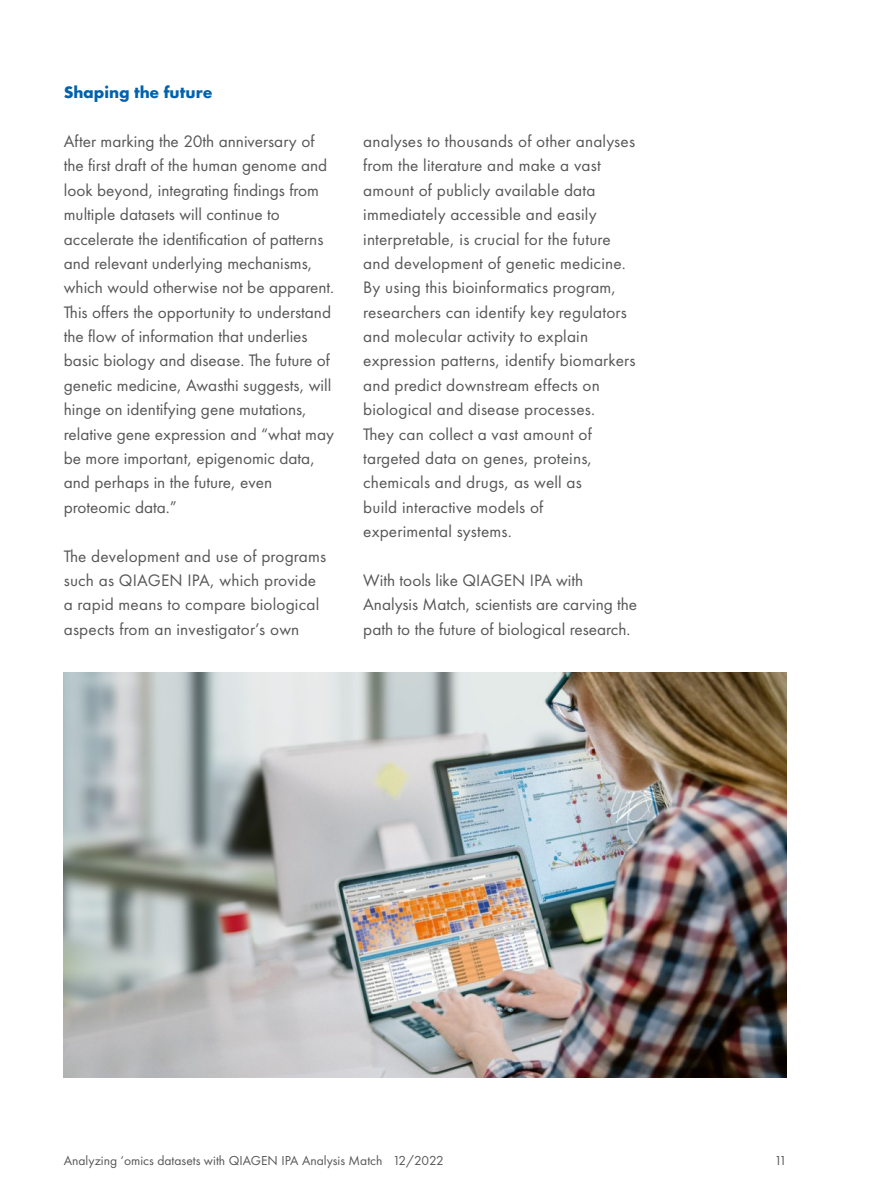
<style>
.page{position:relative;width:872px;height:1191px;background:#fff}
.page>*{position:absolute;margin:0;border:0;box-sizing:border-box;transform-origin:0 0}
.t1{font:17.25px/24.3px "Futura PT";color:#555756}
.t2{font:700 17.25px "Futura PT";color:#0062ad}
.t3{font:13.5px "Futura PT";color:#555756}
</style>
<div class="page">
<img style="left:64px;top:672px;width:723px;height:405px">
<p class="t2" style="left:64px;top:81px;width:150px">Shaping the future</p>
<p class="t1" style="left:64px;top:129px;width:272px">After marking the 20th anniversary of the first draft of the human genome and look beyond, integrating findings from multiple datasets will continue to accelerate the identification of patterns and relevant underlying mechanisms, which would otherwise not be apparent.<br>This offers the opportunity to understand the flow of information that underlies basic biology and disease. The future of genetic medicine, Awasthi suggests, will hinge on identifying gene mutations, relative gene expression and “what may be more important, epigenomic data, and perhaps in the future, even proteomic data.”</p>
<p class="t1" style="left:64px;top:543px;width:264px">The development and use of programs such as QIAGEN IPA, which provide a rapid means to compare biological aspects from an investigator’s own</p>
<p class="t1" style="left:363px;top:129px;width:274px">analyses to thousands of other analyses from the literature and make a vast amount of publicly available data immediately accessible and easily interpretable, is crucial for the future and development of genetic medicine.<br>By using this bioinformatics program, researchers can identify key regulators and molecular activity to explain expression patterns, identify biomarkers and predict downstream effects on biological and disease processes.<br>They can collect a vast amount of targeted data on genes, proteins, chemicals and drugs, as well as<br>build interactive models of experimental systems.</p>
<p class="t1" style="left:363px;top:568px;width:275px">With tools like QIAGEN IPA with<br>Analysis Match, scientists are carving the path to the future of biological research.</p>
<p class="t3" style="left:64px;top:1152px;width:381px">Analyzing ‘omics datasets with QIAGEN IPA Analysis Match 12/2022</p>
<p class="t3" style="left:774px;top:1152px;width:14px">11</p>
</div>
